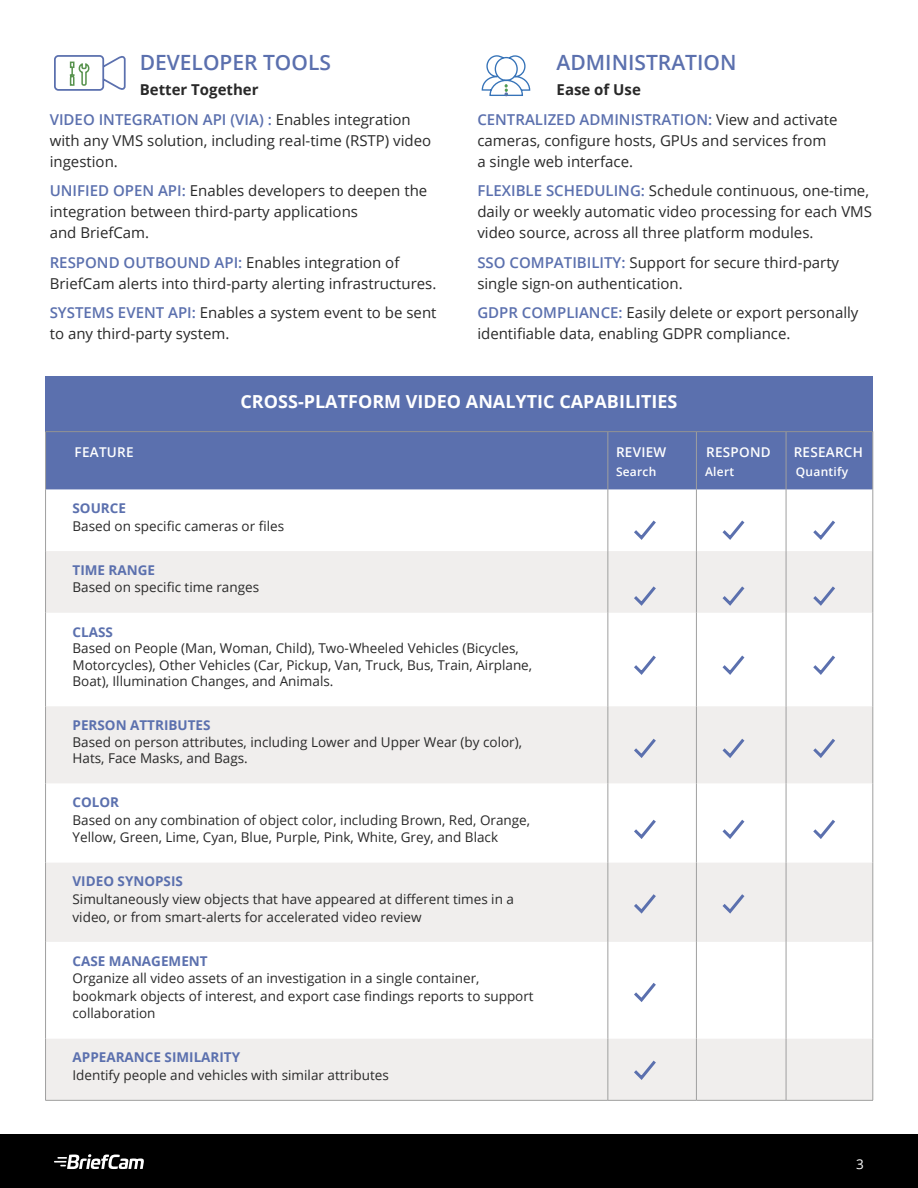
<style>
.page{position:relative;width:918px;height:1188px;background:#fff}
.page>*{position:absolute;margin:0;border:0;box-sizing:border-box;transform-origin:0 0}
.t1{font:600 21px "Open Sans";color:#5b70ae}
.t2{font:700 18px "Open Sans";color:#fff}
.t3{font:15px/21px "Open Sans";color:#292929}
.t4{font:600 15px/29.5px "Open Sans";color:#5b70ae}
.t5{font:13.5px/17.5px "Open Sans";color:#292929}
.t6{font:700 13.5px "Open Sans";color:#5b70ae}
.t7{font:600 13.5px "Open Sans";letter-spacing:.02em;color:#fff}
.t8{font:13.5px "Open Sans";color:#fff}
.t9{font:600 12px "Open Sans";letter-spacing:.02em;color:#fff}
.s1{font-weight:700;color:#292929}
.s2{font-weight:400;color:#292929}
.s3{font-weight:600;color:#5b70ae}
</style>
<div class="page">
<div style="left:0;top:1134px;width:918px;height:54px;background:#000"></div>
<svg style="left:54px;top:1154px;width:90px;height:15px"></svg>
<svg style="left:481px;top:55px;width:50px;height:42px"></svg>
<svg style="left:54px;top:55px;width:72px;height:36px"></svg>
<div style="left:46px;top:432px;width:827px;height:57px;background:#5b70ae"></div>
<svg style="left:46px;top:551px;width:827px;height:549px;fill:#f0eeed"></svg>
<hr style="left:696px;top:489px;width:1px;height:62px;background:#9f9f9f">
<hr style="left:696px;top:551px;width:1px;height:62px;background:#9f9f9f">
<hr style="left:696px;top:613px;width:1px;height:93px;background:#9f9f9f">
<hr style="left:696px;top:706px;width:1px;height:77px;background:#9f9f9f">
<hr style="left:696px;top:783px;width:1px;height:80px;background:#9f9f9f">
<hr style="left:696px;top:863px;width:1px;height:79px;background:#9f9f9f">
<hr style="left:696px;top:942px;width:1px;height:97px;background:#9f9f9f">
<hr style="left:696px;top:1039px;width:1px;height:61px;background:#9f9f9f">
<hr style="left:45px;top:489px;width:1px;height:62px;background:#9f9f9f">
<hr style="left:608px;top:489px;width:1px;height:62px;background:#9f9f9f">
<hr style="left:786px;top:489px;width:1px;height:62px;background:#9f9f9f">
<hr style="left:873px;top:489px;width:1px;height:62px;background:#9f9f9f">
<hr style="left:45px;top:551px;width:1px;height:62px;background:#9f9f9f">
<hr style="left:608px;top:551px;width:1px;height:62px;background:#9f9f9f">
<hr style="left:786px;top:551px;width:1px;height:62px;background:#9f9f9f">
<hr style="left:873px;top:551px;width:1px;height:62px;background:#9f9f9f">
<hr style="left:45px;top:613px;width:1px;height:93px;background:#9f9f9f">
<hr style="left:608px;top:613px;width:1px;height:93px;background:#9f9f9f">
<hr style="left:786px;top:613px;width:1px;height:93px;background:#9f9f9f">
<hr style="left:873px;top:613px;width:1px;height:93px;background:#9f9f9f">
<hr style="left:45px;top:706px;width:1px;height:77px;background:#9f9f9f">
<hr style="left:608px;top:706px;width:1px;height:77px;background:#9f9f9f">
<hr style="left:786px;top:706px;width:1px;height:77px;background:#9f9f9f">
<hr style="left:873px;top:706px;width:1px;height:77px;background:#9f9f9f">
<hr style="left:45px;top:783px;width:1px;height:80px;background:#9f9f9f">
<hr style="left:608px;top:783px;width:1px;height:80px;background:#9f9f9f">
<hr style="left:786px;top:783px;width:1px;height:80px;background:#9f9f9f">
<hr style="left:873px;top:783px;width:1px;height:80px;background:#9f9f9f">
<hr style="left:45px;top:863px;width:1px;height:79px;background:#9f9f9f">
<hr style="left:608px;top:863px;width:1px;height:79px;background:#9f9f9f">
<hr style="left:786px;top:863px;width:1px;height:79px;background:#9f9f9f">
<hr style="left:873px;top:863px;width:1px;height:79px;background:#9f9f9f">
<hr style="left:45px;top:942px;width:1px;height:97px;background:#9f9f9f">
<hr style="left:608px;top:942px;width:1px;height:97px;background:#9f9f9f">
<hr style="left:786px;top:942px;width:1px;height:97px;background:#9f9f9f">
<hr style="left:873px;top:942px;width:1px;height:97px;background:#9f9f9f">
<hr style="left:45px;top:1039px;width:1px;height:61px;background:#9f9f9f">
<hr style="left:608px;top:1039px;width:1px;height:61px;background:#9f9f9f">
<hr style="left:786px;top:1039px;width:1px;height:61px;background:#9f9f9f">
<hr style="left:873px;top:1039px;width:1px;height:61px;background:#9f9f9f">
<hr style="left:45px;top:431px;width:1px;height:58px;background:#9f9f9f">
<hr style="left:608px;top:431px;width:1px;height:58px;background:#9f9f9f">
<hr style="left:696px;top:431px;width:1px;height:58px;background:#9f9f9f">
<hr style="left:786px;top:431px;width:1px;height:58px;background:#9f9f9f">
<hr style="left:873px;top:431px;width:1px;height:58px;background:#9f9f9f">
<hr style="left:45px;top:1100px;width:563px;height:1px;background:#9f9f9f">
<hr style="left:608px;top:1100px;width:88px;height:1px;background:#9f9f9f">
<hr style="left:696px;top:1100px;width:90px;height:1px;background:#9f9f9f">
<hr style="left:786px;top:1100px;width:87px;height:1px;background:#9f9f9f">
<svg style="left:634px;top:520px;width:22px;height:20px"></svg>
<svg style="left:631px;top:583px;width:28px;height:25px"></svg>
<svg style="left:631px;top:652px;width:28px;height:25px"></svg>
<svg style="left:631px;top:735px;width:28px;height:25px"></svg>
<svg style="left:631px;top:816px;width:28px;height:25px"></svg>
<svg style="left:631px;top:1057px;width:28px;height:25px"></svg>
<svg style="left:631px;top:980px;width:28px;height:24px"></svg>
<svg style="left:631px;top:891px;width:28px;height:25px"></svg>
<svg style="left:719px;top:891px;width:29px;height:25px"></svg>
<svg style="left:722px;top:520px;width:23px;height:20px"></svg>
<svg style="left:719px;top:583px;width:29px;height:25px"></svg>
<svg style="left:719px;top:652px;width:29px;height:25px"></svg>
<svg style="left:719px;top:735px;width:29px;height:25px"></svg>
<svg style="left:719px;top:816px;width:29px;height:25px"></svg>
<svg style="left:813px;top:520px;width:22px;height:20px"></svg>
<svg style="left:810px;top:583px;width:28px;height:25px"></svg>
<svg style="left:810px;top:652px;width:28px;height:25px"></svg>
<svg style="left:810px;top:735px;width:28px;height:25px"></svg>
<svg style="left:810px;top:816px;width:28px;height:25px"></svg>
<div style="left:46px;top:376px;width:827px;height:56px;background:#5b70ae"></div>
<hr style="left:45px;top:431px;width:828px;height:1px;background:#939393">
<h1 class="t1" style="left:140px;top:48px;width:193px">DEVELOPER TOOLS</h1>
<p class="t4" style="left:50px;top:75px;width:363px;text-indent:90px"><span class="s1">Better Together<br></span>VIDEO INTEGRATION API (VIA) : <span class="s2">Enables integration</span></p>
<p class="t3" style="left:50px;top:129px;width:383px">with any VMS solution, including real-time (RSTP) video ingestion.</p>
<p class="t3" style="left:50px;top:180px;width:379px"><span class="s3">UNIFIED OPEN API:</span> Enables developers to deepen the integration between third-party applications<br>and BriefCam.</p>
<p class="t3" style="left:50px;top:251px;width:388px"><span class="s3">RESPOND OUTBOUND API:</span> Enables integration of<br>BriefCam alerts into third-party alerting infrastructures.</p>
<p class="t3" style="left:50px;top:302px;width:388px"><span class="s3">SYSTEMS EVENT API:</span> Enables a system event to be sent to any third-party system.</p>
<h1 class="t1" style="left:557px;top:48px;width:181px">ADMINISTRATION</h1>
<p class="t4" style="left:477px;top:75px;width:362px;text-indent:79px"><span class="s1">Ease of Use<br></span>CENTRALIZED ADMINISTRATION: <span class="s2">View and activate</span></p>
<p class="t3" style="left:477px;top:129px;width:351px">cameras, configure hosts, GPUs and services from a single web interface.</p>
<p class="t3" style="left:477px;top:180px;width:396px"><span class="s3">FLEXIBLE SCHEDULING:</span> Schedule continuous, one-time, daily or weekly automatic video processing for each VMS video source, across all three platform modules.</p>
<p class="t3" style="left:477px;top:251px;width:363px"><span class="s3">SSO COMPATIBILITY:</span> Support for secure third-party single sign-on authentication.</p>
<p class="t3" style="left:477px;top:302px;width:383px"><span class="s3">GDPR COMPLIANCE:</span> Easily delete or export personally identifiable data, enabling GDPR compliance.</p>
<h2 class="t2" style="left:241px;top:389px;width:439px">CROSS-PLATFORM VIDEO ANALYTIC CAPABILITIES</h2>
<p class="t7" style="left:706px;top:443px;width:66px">RESPOND</p>
<p class="t7" style="left:794px;top:443px;width:71px">RESEARCH</p>
<p class="t7" style="left:75px;top:443px;width:61px">FEATURE</p>
<p class="t7" style="left:616px;top:443px;width:52px">REVIEW</p>
<p class="t9" style="left:616px;top:463px;width:42px">Search</p>
<p class="t9" style="left:705px;top:463px;width:31px">Alert</p>
<p class="t9" style="left:796px;top:463px;width:54px">Quantify</p>
<p class="t6" style="left:73px;top:499px;width:55px">SOURCE</p>
<p class="t5" style="left:73px;top:517px;width:213px">Based on specific cameras or files</p>
<p class="t6" style="left:73px;top:560px;width:84px">TIME RANGE</p>
<p class="t5" style="left:73px;top:578px;width:188px">Based on specific time ranges</p>
<p class="t6" style="left:73px;top:622px;width:42px">CLASS</p>
<p class="t5" style="left:73px;top:640px;width:461px;line-height:16.5px">Based on People (Man, Woman, Child), Two-Wheeled Vehicles (Bicycles,<br>Motorcycles), Other Vehicles (Car, Pickup, Van, Truck, Bus, Train, Airplane,<br>Boat), Illumination Changes, and Animals.</p>
<p class="t6" style="left:73px;top:716px;width:140px">PERSON ATTRIBUTES</p>
<p class="t5" style="left:73px;top:733px;width:451px;line-height:16.5px">Based on person attributes, including Lower and Upper Wear (by color),<br>Hats, Face Masks, and Bags.</p>
<p class="t6" style="left:73px;top:793px;width:48px">COLOR</p>
<p class="t5" style="left:73px;top:811px;width:459px">Based on any combination of object color, including Brown, Red, Orange,<br>Yellow, Green, Lime, Cyan, Blue, Purple, Pink, White, Grey, and Black</p>
<p class="t6" style="left:73px;top:872px;width:112px">VIDEO SYNOPSIS</p>
<p class="t5" style="left:73px;top:890px;width:443px">Simultaneously view objects that have appeared at different times in a video, or from smart-alerts for accelerated video review</p>
<p class="t6" style="left:73px;top:951px;width:137px">CASE MANAGEMENT</p>
<p class="t5" style="left:73px;top:969px;width:463px">Organize all video assets of an investigation in a single container, bookmark objects of interest, and export case findings reports to support collaboration</p>
<p class="t6" style="left:73px;top:1048px;width:169px">APPEARANCE SIMILARITY</p>
<p class="t5" style="left:73px;top:1066px;width:318px">Identify people and vehicles with similar attributes</p>
<p class="t8" style="left:856px;top:1154px;width:9px">3</p>
</div>
